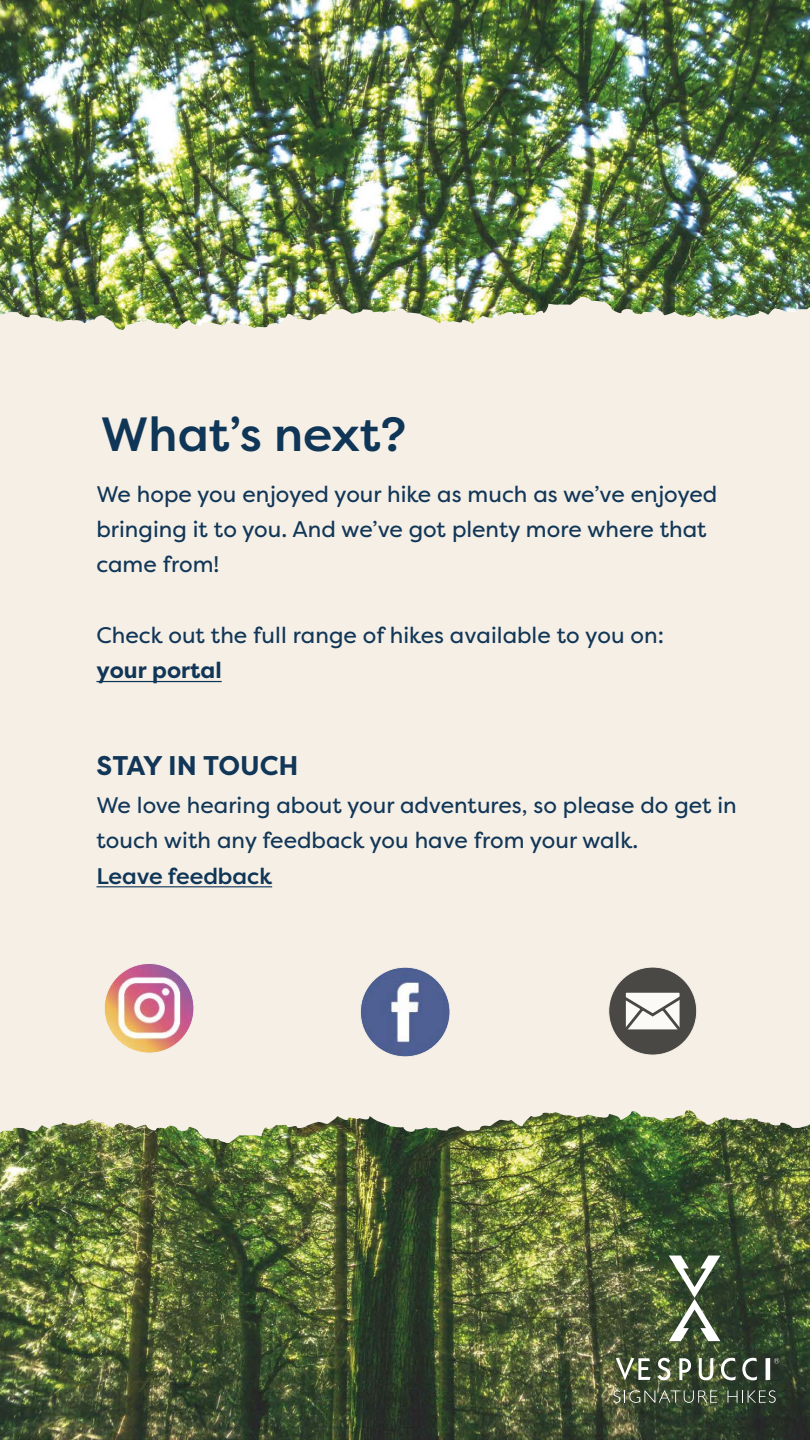
<style>
.page{position:relative;width:810px;height:1440px;background:#fff}
.page>*{position:absolute;margin:0;border:0;box-sizing:border-box;transform-origin:0 0}
.t1{font:500 47.92px "Filson Pro";color:#0f3557}
.t2{font:700 27px "Filson Pro";color:#113657}
.t3{font:22.5px/35.2px "Filson Pro";color:#113657}
.t4{font:500 22.5px "Filson Pro";color:#0f3557}
.t5{font:700 22.5px "Filson Pro";color:#0f3557}
</style>
<div class="page">
<img style="left:0;top:0;width:810px;height:1440px">
<img style="left:0;top:1098px;width:810px;height:45px">
<img style="left:0;top:297px;width:810px;height:100px">
<div style="left:0;top:397px;width:810px;height:701px;background:#f5efe6"></div>
<hr style="left:96px;top:886px;width:176px;height:1px;background:#0f3557">
<hr style="left:96px;top:681px;width:126px;height:1px;background:#0f3557">
<svg style="left:616px;top:1358px;width:35px;height:22px"></svg>
<svg style="left:658px;top:1358px;width:12px;height:22px"></svg>
<svg style="left:679px;top:1358px;width:12px;height:22px"></svg>
<svg style="left:699px;top:1358px;width:14px;height:22px"></svg>
<svg style="left:721px;top:1358px;width:15px;height:22px"></svg>
<svg style="left:742px;top:1358px;width:15px;height:22px"></svg>
<svg style="left:766px;top:1358px;width:13px;height:22px"></svg>
<svg style="left:669px;top:1256px;width:51px;height:85px"></svg>
<svg style="left:614px;top:1390px;width:103px;height:13px"></svg>
<svg style="left:728px;top:1390px;width:48px;height:13px"></svg>
<img style="left:104px;top:963px;width:90px;height:90px;border-radius:45px">
<img style="left:360px;top:967px;width:90px;height:90px;border-radius:45px">
<svg style="left:609px;top:967px;width:88px;height:88px;background:#51504d"></svg>
<svg style="left:619px;top:992px;width:68px;height:44px;background:#abaaa7"></svg>
<h1 class="t1" style="left:101px;top:401px;width:307px">What’s next?</h1>
<p class="t3" style="left:96px;top:476px;width:622px">We hope you enjoyed your hike as much as we’ve enjoyed bringing it to you. And we’ve got plenty more where that came from!</p>
<p class="t3" style="left:96px;top:617px;width:569px">Check out the full range of hikes available to you on:</p>
<p class="t5" style="left:96px;top:656px;width:127px">your portal</p>
<p class="t2" style="left:96px;top:749px;width:204px">STAY IN TOUCH</p>
<p class="t3" style="left:96px;top:787px;width:642px">We love hearing about your adventures, so please do get in touch with any feedback you have from your walk.</p>
<p class="t4" style="left:96px;top:860px;width:177px">Leave feedback</p>
</div>
